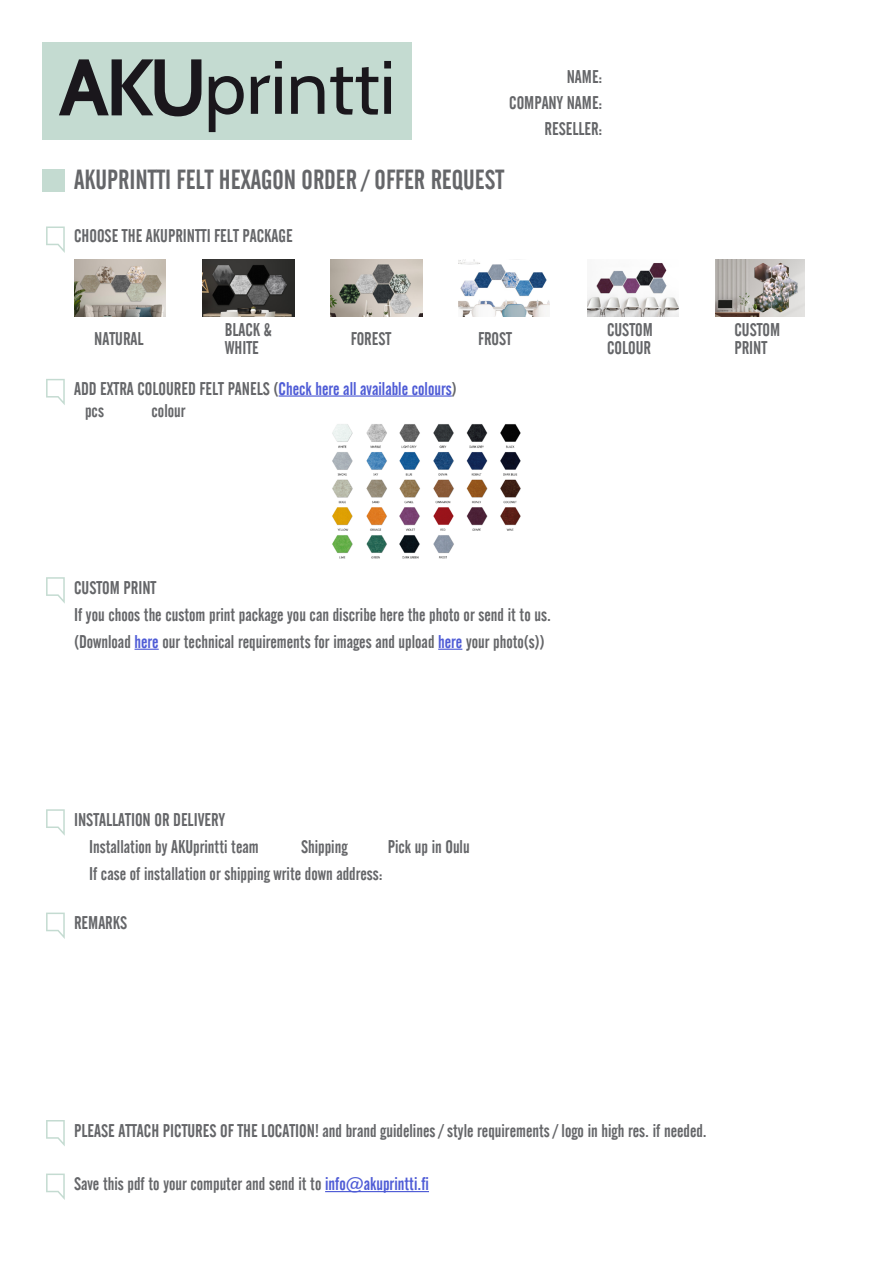
<style>
.page{position:relative;width:893px;height:1263px;background:#fff}
.page>*{position:absolute;margin:0;border:0;box-sizing:border-box;transform-origin:0 0}
.t1{font:75.6px "Cabin";color:#1a171c}
.t2{font:27px "Alternate Gothic No 2 BT";color:#656669}
.t3{font:18px/27px "Alternate Gothic No 2 BT";color:#656669}
.s1{color:#4f5cd6}
</style>
<div class="page">
<div style="left:43px;top:169px;width:22px;height:22px;background:#c4dbd1"></div>
<svg style="left:135px;top:649px;width:24px;height:1px"></svg>
<svg style="left:438px;top:649px;width:24px;height:1px"></svg>
<hr style="left:325px;top:1191px;width:104px;height:1px;background:#4f5cd6">
<hr style="left:279px;top:395px;width:173px;height:2px;background:#4f5cd6">
<svg style="left:46px;top:577px;width:19px;height:27px"></svg>
<svg style="left:46px;top:809px;width:19px;height:27px"></svg>
<svg style="left:46px;top:912px;width:19px;height:27px"></svg>
<svg style="left:46px;top:1120px;width:19px;height:26px"></svg>
<svg style="left:46px;top:1173px;width:19px;height:27px"></svg>
<svg style="left:46px;top:226px;width:19px;height:27px"></svg>
<svg style="left:46px;top:379px;width:19px;height:26px"></svg>
<div style="left:43px;top:42px;width:369px;height:98px;background:#c4dbd1"></div>
<img style="left:74px;top:259px;width:92px;height:58px">
<img style="left:203px;top:259px;width:91px;height:58px">
<img style="left:331px;top:259px;width:91px;height:58px">
<img style="left:458px;top:259px;width:91px;height:58px">
<img style="left:332px;top:424px;width:189px;height:135px">
<img style="left:587px;top:263px;width:92px;height:54px">
<img style="left:715px;top:259px;width:89px;height:58px">
<h1 class="t1" style="left:61px;top:41px;width:337px">AKUprintti</h1>
<p class="t3" style="left:509px;top:65px;width:95px;line-height:25.7px;text-align:right">NAME:<br>COMPANY NAME:<br>RESELLER:</p>
<h2 class="t2" style="left:74px;top:165px;width:432px">AKUPRINTTI FELT HEXAGON ORDER / OFFER REQUEST</h2>
<p class="t3" style="left:74px;top:223px;width:220px">CHOOSE THE AKUPRINTTI FELT PACKAGE</p>
<p class="t3" style="left:94px;top:326px;width:51px">NATURAL</p>
<p class="t3" style="left:225px;top:321px;width:49px;line-height:18px">BLACK &amp;<br>WHITE</p>
<p class="t3" style="left:351px;top:326px;width:42px">FOREST</p>
<p class="t3" style="left:478px;top:326px;width:35px">FROST</p>
<p class="t3" style="left:607px;top:321px;width:47px;line-height:18px">CUSTOM<br>COLOUR</p>
<p class="t3" style="left:734px;top:321px;width:47px;line-height:18px">CUSTOM<br>PRINT</p>
<p class="t3" style="left:85px;top:377px;width:373px;line-height:22.5px;text-indent:-11px">ADD EXTRA COLOURED FELT PANELS (<span class="s1">Check here all available colours</span>) pcs</p>
<p class="t3" style="left:152px;top:398px;width:36px">colour</p>
<p class="t3" style="left:74px;top:574px;width:478px">CUSTOM PRINT<br>If you choos the custom print package you can discribe here the photo or send it to us. (Download <span class="s1">here</span> our technical requirements for images and upload <span class="s1">here</span> your photo(s))</p>
<p class="t3" style="left:89px;top:806px;width:171px;text-indent:-15px">INSTALLATION OR DELIVERY<br>Installation by AKUprintti team</p>
<p class="t3" style="left:301px;top:833px;width:48px">Shipping</p>
<p class="t3" style="left:388px;top:833px;width:83px">Pick up in Oulu</p>
<p class="t3" style="left:89px;top:860px;width:295px">If case of installation or shipping write down address:</p>
<p class="t3" style="left:74px;top:910px;width:55px">REMARKS</p>
<p class="t3" style="left:74px;top:1117px;width:634px">PLEASE ATTACH PICTURES OF THE LOCATION! and brand guidelines / style requirements / logo in high res. if needed.</p>
<p class="t3" style="left:74px;top:1170px;width:356px">Save this pdf to your computer and send it to <span class="s1">info@akuprintti.fi</span></p>
</div>
